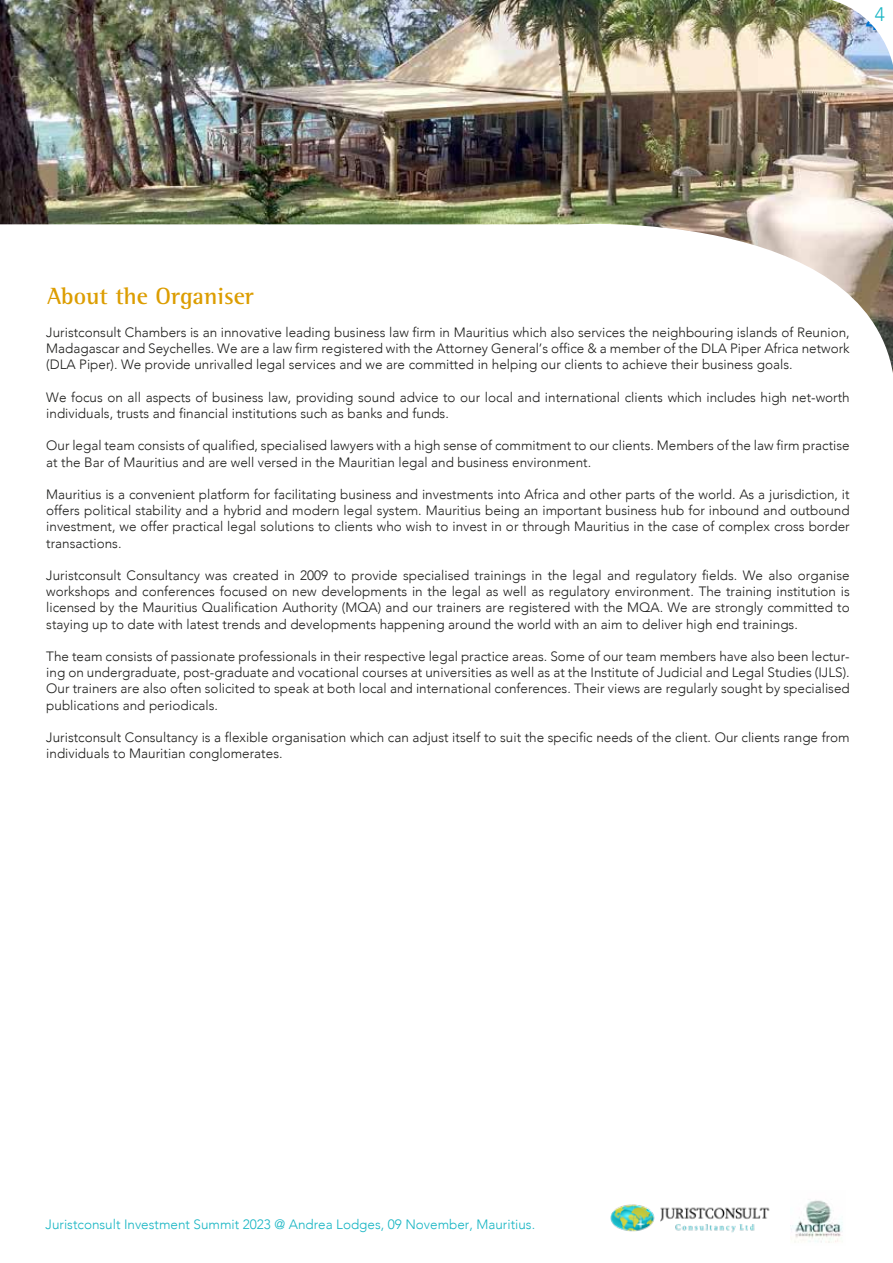
<style>
.page{position:relative;width:893px;height:1263px;background:#fff}
.page>*{position:absolute;margin:0;border:0;box-sizing:border-box;transform-origin:0 0}
.t1{font:700 24px "AT Rotis Semi Serif";color:#dc9d01}
.t2{font:600 22.5px "Noto Sans";color:#0073cf}
.t3{font:300 13.5px/16.2px "Avenir";color:#1d1d1b;text-align:justify}
.t4{font:300 13.5px "Avenir";color:#16b5c3}
</style>
<div class="page">
<img style="left:0;top:0;width:893px;height:373px">
<img style="left:610px;top:1204px;width:160px;height:29px">
<img style="left:808px;top:0;width:85px;height:77px">
<img style="left:791px;top:1200px;width:52px;height:43px">
<h2 class="t2" style="left:866px;top:6px;width:21px">4<sup>4</sup></h2>
<h1 class="t1" style="left:47px;top:282px;width:208px">About the Organiser</h1>
<p class="t3" style="left:46px;top:324px;width:805px">Juristconsult Chambers is an innovative leading business law firm in Mauritius which also services the neighbouring islands of Reunion, Madagascar and Seychelles. We are a law firm registered with the Attorney General’s office &amp; a member of the DLA Piper Africa network (DLA Piper). We provide unrivalled legal services and we are committed in helping our clients to achieve their business goals.</p>
<p class="t3" style="left:46px;top:389px;width:805px">We focus on all aspects of business law, providing sound advice to our local and international clients which includes high net-worth individuals, trusts and financial institutions such as banks and funds.</p>
<p class="t3" style="left:46px;top:438px;width:805px">Our legal team consists of qualified, specialised lawyers with a high sense of commitment to our clients. Members of the law firm practise at the Bar of Mauritius and are well versed in the Mauritian legal and business environment.</p>
<p class="t3" style="left:46px;top:486px;width:805px">Mauritius is a convenient platform for facilitating business and investments into Africa and other parts of the world. As a jurisdiction, it offers political stability and a hybrid and modern legal system. Mauritius being an important business hub for inbound and outbound investment, we offer practical legal solutions to clients who wish to invest in or through Mauritius in the case of complex cross border transactions.</p>
<p class="t3" style="left:46px;top:567px;width:805px">Juristconsult Consultancy was created in 2009 to provide specialised trainings in the legal and regulatory fields. We also organise workshops and conferences focused on new developments in the legal as well as regulatory environment. The training institution is licensed by the Mauritius Qualification Authority (MQA) and our trainers are registered with the MQA. We are strongly committed to staying up to date with latest trends and developments happening around the world with an aim to deliver high end trainings.</p>
<p class="t3" style="left:46px;top:648px;width:805px">The team consists of passionate professionals in their respective legal practice areas. Some of our team members have also been lectur&shy;ing on undergraduate, post-graduate and vocational courses at universities as well as at the Institute of Judicial and Legal Studies (IJLS).<br>Our trainers are also often solicited to speak at both local and international conferences. Their views are regularly sought by specialised publications and periodicals.</p>
<p class="t3" style="left:46px;top:729px;width:805px">Juristconsult Consultancy is a flexible organisation which can adjust itself to suit the specific needs of the client. Our clients range from individuals to Mauritian conglomerates.</p>
<p class="t4" style="left:46px;top:1217px;width:491px">Juristconsult Investment Summit 2023 @ Andrea Lodges, 09 November, Mauritius.</p>
</div>
